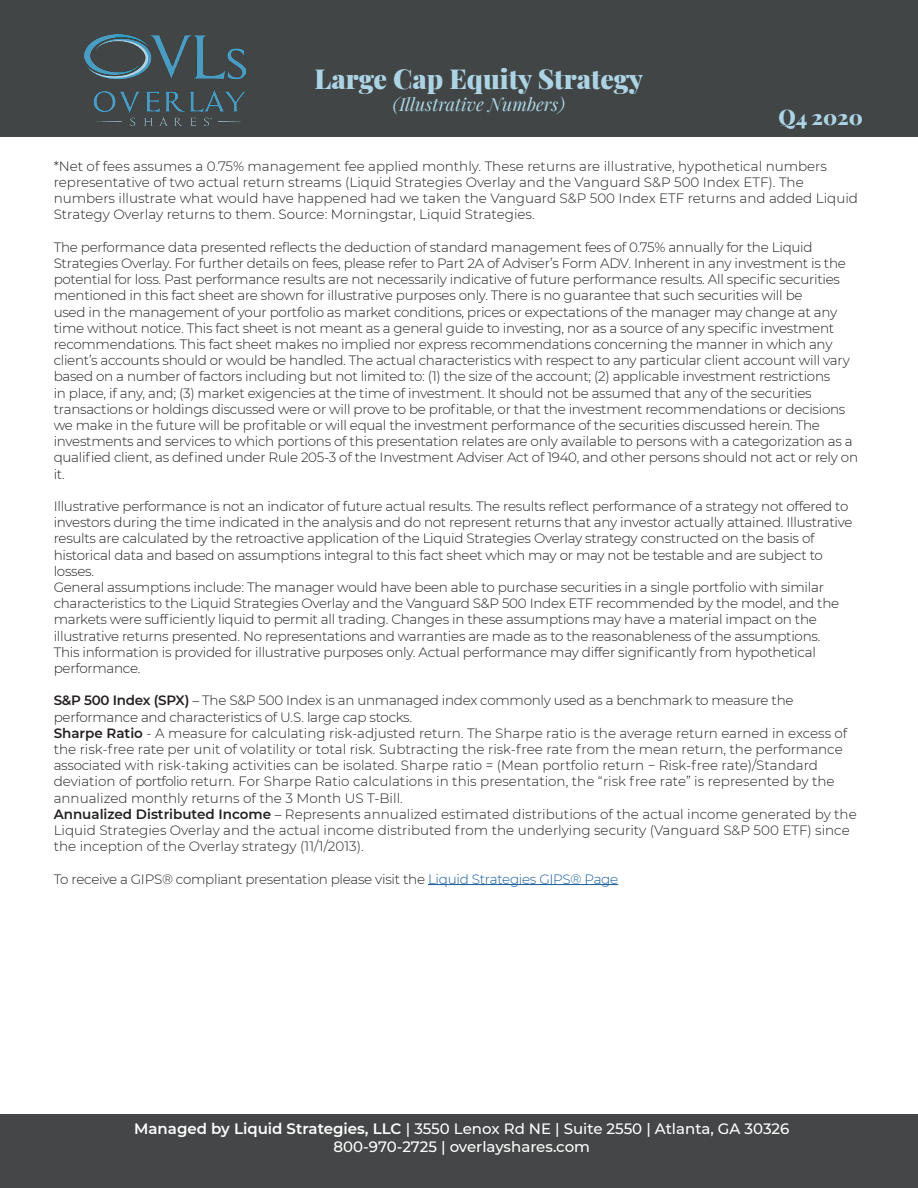
<style>
.page{position:relative;width:918px;height:1188px;background:#fff}
.page>*{position:absolute;margin:0;border:0;box-sizing:border-box;transform-origin:0 0}
.t1{font:900 27px "Playfair Display";color:#add4e4}
.t2{font:900 21px "Playfair Display";color:#add4e4}
.t3{font:italic 18px "Playfair Display";color:#add4e4}
.t4{font:500 15px "Montserrat";color:#fff}
.t5{font:300 13.5px/16.2px "Montserrat";letter-spacing:-.02em;color:#231f20}
.t6{font:300 13.5px/16.2px "Montserrat";color:#231f20}
.s1{font-weight:600}
.s2{color:#175d9e}
</style>
<div class="page">
<hr style="left:428px;top:884px;width:190px;height:1px;background:#175d9e">
<div style="left:0;top:1115px;width:918px;height:73px;background:#454647"></div>
<div style="left:0;top:0;width:918px;height:136px;background:#414546"></div>
<img style="left:84px;top:35px;width:161px;height:90px">
<p class="t1" style="left:315px;top:58px;width:330px">Large Cap Equity Strategy</p>
<p class="t3" style="left:393px;top:90px;width:174px">(Illustrative Numbers)</p>
<p class="t2" style="left:779px;top:101px;width:86px">Q4 2020</p>
<p class="t6" style="left:54px;top:157px;width:806px">*Net of fees assumes a 0.75% management fee applied monthly. These returns are illustrative, hypothetical numbers representative of two actual return streams (Liquid Strategies Overlay and the Vanguard S&amp;P 500 Index ETF). The numbers illustrate what would have happened had we taken the Vanguard S&amp;P 500 Index ETF returns and added Liquid Strategy Overlay returns to them. Source: Morningstar, Liquid Strategies.</p>
<p class="t5" style="left:54px;top:238px;width:806px">The performance data presented reflects the deduction of standard management fees of 0.75% annually for the Liquid Strategies Overlay. For further details on fees, please refer to Part 2A of Adviser’s Form ADV. Inherent in any investment is the potential for loss. Past performance results are not necessarily indicative of future performance results. All specific securities mentioned in this fact sheet are shown for illustrative purposes only. There is no guarantee that such securities will be<br>used in the management of your portfolio as market conditions, prices or expectations of the manager may change at any time without notice. This fact sheet is not meant as a general guide to investing, nor as a source of any specific investment recommendations. This fact sheet makes no implied nor express recommendations concerning the manner in which any client’s accounts should or would be handled. The actual characteristics with respect to any particular client account will vary based on a number of factors including but not limited to: (1) the size of the account; (2) applicable investment restrictions<br>in place, if any, and; (3) market exigencies at the time of investment. It should not be assumed that any of the securities transactions or holdings discussed were or will prove to be profitable, or that the investment recommendations or decisions we make in the future will be profitable or will equal the investment performance of the securities discussed herein. The investments and services to which portions of this presentation relates are only available to persons with a categorization as a qualified client, as defined under Rule 205-3 of the Investment Adviser Act of 1940, and other persons should not act or rely on it.</p>
<p class="t5" style="left:54px;top:498px;width:800px">Illustrative performance is not an indicator of future actual results. The results reflect performance of a strategy not offered to investors during the time indicated in the analysis and do not represent returns that any investor actually attained. Illustrative results are calculated by the retroactive application of the Liquid Strategies Overlay strategy constructed on the basis of historical data and based on assumptions integral to this fact sheet which may or may not be testable and are subject to losses.</p>
<p class="t5" style="left:54px;top:579px;width:787px">General assumptions include: The manager would have been able to purchase securities in a single portfolio with similar characteristics to the Liquid Strategies Overlay and the Vanguard S&amp;P 500 Index ETF recommended by the model, and the markets were sufficiently liquid to permit all trading. Changes in these assumptions may have a material impact on the illustrative returns presented. No representations and warranties are made as to the reasonableness of the assumptions.<br>This information is provided for illustrative purposes only. Actual performance may differ significantly from hypothetical performance.</p>
<p class="t5" style="left:54px;top:692px;width:741px"><span class="s1">S&amp;P 500 Index (SPX)</span> – The S&amp;P 500 Index is an unmanaged index commonly used as a benchmark to measure the performance and characteristics of U.S. large cap stocks.</p>
<p class="t6" style="left:54px;top:724px;width:795px"><span class="s1">Sharpe Ratio</span> - A measure for calculating risk-adjusted return. The Sharpe ratio is the average return earned in excess of the risk-free rate per unit of volatility or total risk. Subtracting the risk-free rate from the mean return, the performance associated with risk-taking activities can be isolated. Sharpe ratio = (Mean portfolio return − Risk-free rate)/Standard deviation of portfolio return. For Sharpe Ratio calculations in this presentation, the “risk free rate” is represented by the annualized monthly returns of the 3 Month US T-Bill.</p>
<p class="t6" style="left:54px;top:805px;width:805px"><span class="s1">Annualized Distributed Income</span> – Represents annualized estimated distributions of the actual income generated by the<br>Liquid Strategies Overlay and the actual income distributed from the underlying security (Vanguard S&amp;P 500 ETF) since the inception of the Overlay strategy (11/1/2013).</p>
<p class="t5" style="left:54px;top:870px;width:566px">To receive a GIPS® compliant presentation please visit the <span class="s2">Liquid Strategies GIPS® Page</span></p>
<p class="t4" style="left:134px;top:1118px;width:657px"><span class="s1">Managed by Liquid Strategies, LLC</span> | 3550 Lenox Rd NE | Suite 2550 | Atlanta, GA 30326</p>
<p class="t4" style="left:333px;top:1136px;width:258px">800-970-2725 | overlayshares.com</p>
</div>
